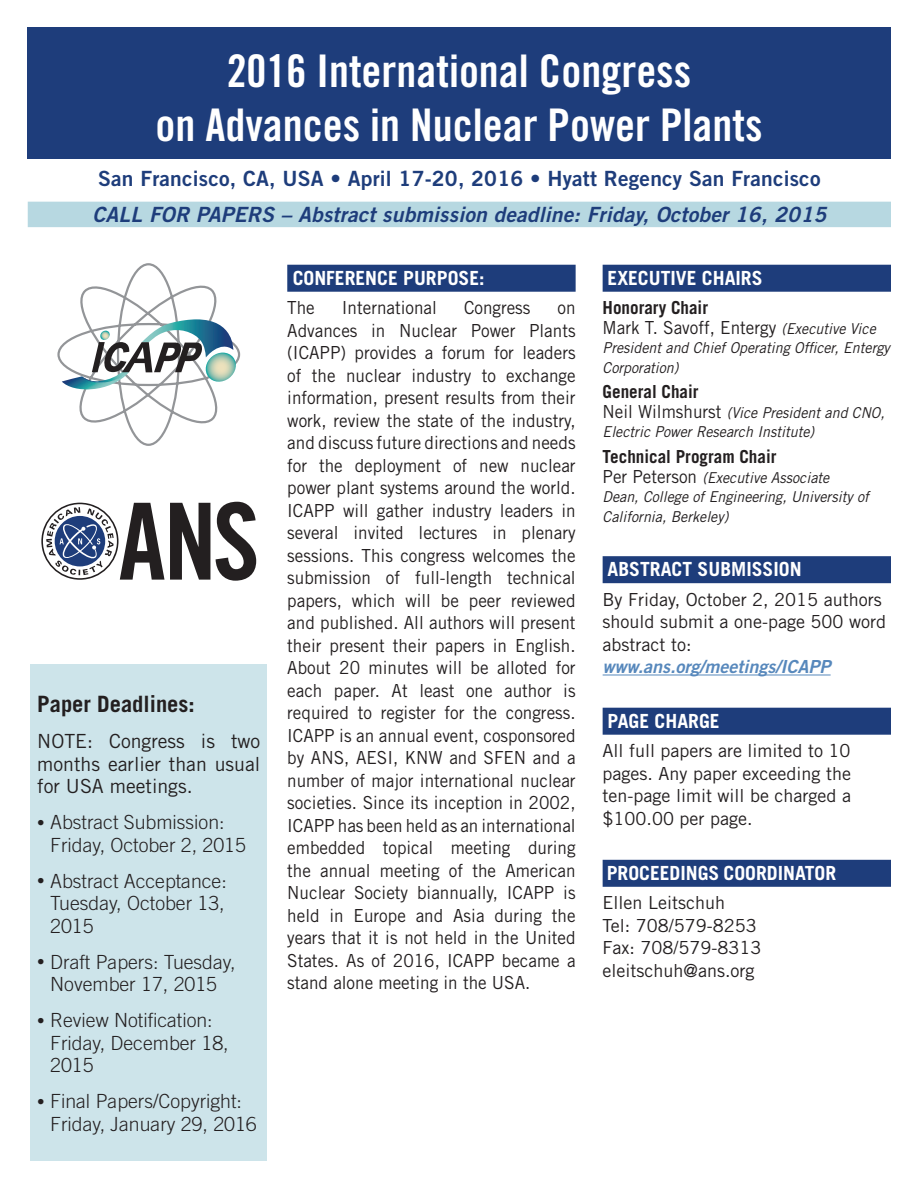
<style>
.page{position:relative;width:918px;height:1188px;background:#fff}
.page>*{position:absolute;margin:0;border:0;box-sizing:border-box;transform-origin:0 0}
.t1{font:45px/54px "Trade Gothic Bold Cond Twenty";color:#fff;text-align:center}
.t2{font:700 22.5px "Trade Gothic";color:#231f20}
.t3{font:italic 21px "Trade Gothic Bold Two";letter-spacing:.01em;color:#1e3d7b}
.t4{font:21px "Trade Gothic Bold Two";letter-spacing:.01em;color:#1e3d7b}
.t5{font:300 19.5px/22.5px "Trade Gothic";color:#231f20}
.t6{font:700 19.5px "Trade Gothic";color:#fff}
.t7{font:19.5px/22.5px "Trade Gothic";color:#231f20;text-align:justify}
.t8{font:18px/22.5px "Trade Gothic";color:#231f20;text-align:justify;scale:.95 1}
.t9{font:18px/22.5px "Trade Gothic";color:#231f20}
.t10{font:700 18px "Trade Gothic";color:#231f20;scale:.95 1}
.t11{font:italic 18px "Trade Gothic Bold Two";color:#5788bc}
.t12{font:italic 15px/19.5px "Trade Gothic";color:#231f20;scale:.95 1}
.s1{font-size:15px}
.s2{font-weight:700}
.s3{font-style:italic;font-size:15px}
.s4{font-style:normal;font-size:18px}
</style>
<div class="page">
<div style="left:27px;top:27px;width:864px;height:132px;background:#1e3d7b"></div>
<div style="left:28px;top:202px;width:863px;height:25px;background:#b7d8e1"></div>
<div style="left:287px;top:265px;width:289px;height:27px;background:#1e3d7b"></div>
<div style="left:603px;top:265px;width:288px;height:27px;background:#1e3d7b"></div>
<div style="left:603px;top:556px;width:288px;height:27px;background:#1e3d7b"></div>
<hr style="left:603px;top:675px;width:228px;height:1px;background:#5788bc">
<div style="left:603px;top:708px;width:288px;height:27px;background:#1e3d7b"></div>
<div style="left:603px;top:860px;width:288px;height:27px;background:#1e3d7b"></div>
<svg style="left:41px;top:503px;width:123px;height:77px"></svg>
<svg style="left:170px;top:503px;width:40px;height:77px"></svg>
<svg style="left:216px;top:502px;width:40px;height:79px"></svg>
<svg style="left:57px;top:263px;width:183px;height:183px"></svg>
<div style="left:31px;top:664px;width:236px;height:497px;background:#cde4ea"></div>
<h1 class="t1" style="left:155px;top:44px;width:609px">2016 International Congress<br>on Advances in Nuclear Power Plants</h1>
<p class="t4" style="left:98px;top:165px;width:724px">San Francisco, CA, USA • April 17-20, 2016 • Hyatt Regency San Francisco</p>
<p class="t3" style="left:93px;top:201px;width:735px">CALL FOR PAPERS – Abstract submission deadline: Friday, October 16, 2015</p>
<p class="t2" style="left:37px;top:690px;width:159px">Paper Deadlines:</p>
<p class="t7" style="left:37px;top:730px;width:225px">NOTE: Congress is two months earlier than usual for USA meetings.</p>
<p class="t5" style="left:50px;top:811px;width:197px;text-indent:-13px"><span class="s1">•</span> Abstract Submission:<br>Friday, October 2, 2015</p>
<p class="t5" style="left:50px;top:869px;width:178px;text-align:justify;text-indent:-13px"><span class="s1">•</span> Abstract Acceptance:<br>Tuesday, October 13, 2015</p>
<p class="t5" style="left:37px;top:950px;width:200px;text-align:center"><span class="s1">•</span> Draft Papers: Tuesday,<br>November 17, 2015</p>
<p class="t5" style="left:50px;top:1009px;width:180px;text-indent:-13px"><span class="s1">•</span> Review Notification:<br>Friday, December 18,<br>2015</p>
<p class="t5" style="left:50px;top:1090px;width:208px;text-indent:-13px"><span class="s1">•</span> Final Papers/Copyright:<br>Friday, January 29, 2016</p>
<p class="t6" style="left:293px;top:266px;width:193px">CONFERENCE PURPOSE:</p>
<p class="t8" style="left:287px;top:296px;width:31px">The</p>
<p class="t8" style="left:342px;top:296px;width:102px">International</p>
<p class="t8" style="left:464px;top:296px;width:71px">Congress</p>
<p class="t8" style="left:287px;top:296px;width:305px;text-indent:270px">on Advances in Nuclear Power Plants (ICAPP) provides a forum for leaders of the nuclear industry to exchange information, present results from their work, review the state of the industry, and discuss future directions and needs for the deployment of new nuclear power plant systems around the world.<br>ICAPP will gather industry leaders in several invited lectures in plenary sessions. This congress welcomes the submission of full-length technical papers, which will be peer reviewed and published. All authors will present their present their papers in English.<br>About 20 minutes will be alloted for each paper. At least one author is required to register for the congress.<br>ICAPP is an annual event, cosponsored by ANS, AESI, KNW and SFEN and a number of major international nuclear societies. Since its inception in 2002, ICAPP has been held as an international embedded topical meeting during the annual meeting of the American Nuclear Society biannually, ICAPP is held in Europe and Asia during the years that it is not held in the United States. As of 2016, ICAPP became a stand alone meeting in the USA.</p>
<p class="t6" style="left:608px;top:266px;width:156px">EXECUTIVE CHAIRS</p>
<p class="t8" style="left:603px;top:298px;width:289px;line-height:19.5px"><span class="s2">Honorary Chair<br></span>Mark T. Savoff, Entergy <span class="s3">(Executive Vice</span></p>
<p class="t12" style="left:603px;top:338px;width:304px">President and Chief Operating Officer, Entergy<br>Corporation)</p>
<p class="t10" style="left:603px;top:381px;width:103px">General Chair</p>
<p class="t12" style="left:603px;top:403px;width:299px"><span class="s4">Neil Wilmshurst</span> (Vice President and CNO,<br>Electric Power Research Institute)</p>
<p class="t10" style="left:603px;top:446px;width:185px">Technical Program Chair</p>
<p class="t12" style="left:603px;top:467px;width:282px"><span class="s4">Per Peterson</span> (Executive Associate<br>Dean, College of Engineering, University of<br>California, Berkeley)</p>
<p class="t6" style="left:608px;top:558px;width:196px">ABSTRACT SUBMISSION</p>
<p class="t9" style="left:603px;top:588px;width:285px">By Friday, October 2, 2015 authors should submit a one-page 500 word abstract to:</p>
<p class="t11" style="left:603px;top:656px;width:229px">www.ans.org/meetings/ICAPP</p>
<p class="t6" style="left:608px;top:709px;width:114px">PAGE CHARGE</p>
<p class="t9" style="left:603px;top:739px;width:250px;text-align:justify">All full papers are limited to 10 pages. Any paper exceeding the ten-page limit will be charged a $100.00 per page.</p>
<p class="t6" style="left:607px;top:861px;width:231px">PROCEEDINGS COORDINATOR</p>
<p class="t9" style="left:603px;top:891px;width:160px">Ellen Leitschuh<br>Tel: 708/579-8253<br>Fax: 708/579-8313 eleitschuh@ans.org</p>
</div>
